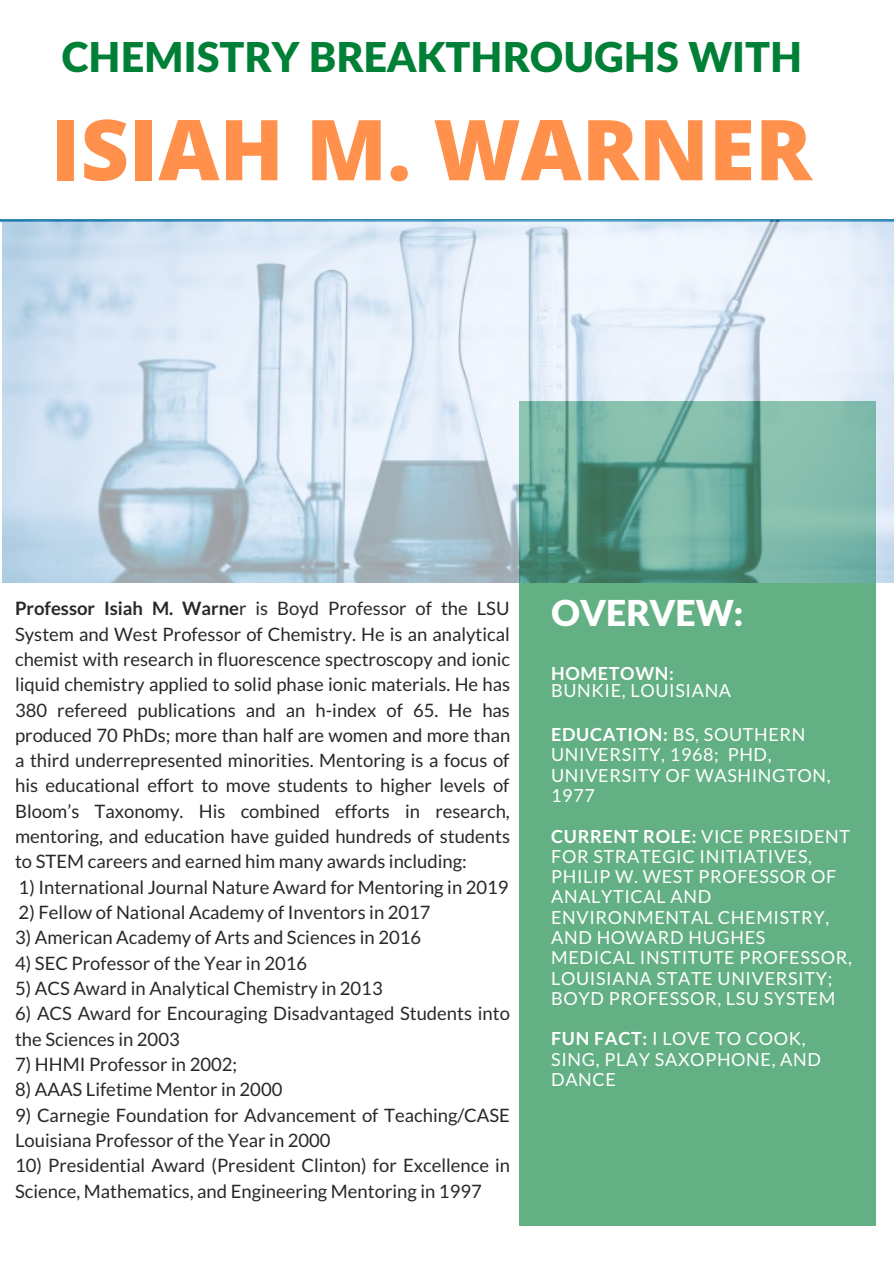
<style>
.page{position:relative;width:894px;height:1264px;background:#fff}
.page>*{position:absolute;margin:0;border:0;box-sizing:border-box;transform-origin:0 0}
.t1{font:800 84px "Open Sans";color:#ff914d}
.t2{font:900 41.25px "Lato Latin";color:#008037}
.t3{font:900 35.7px "Lato Latin";color:#fff}
.t4{font:18.45px/25.3px "Lato";color:#282828}
.t5{font:18px/20.2px "Lato";letter-spacing:.035em;color:#fff}
.t6{font:700 18px "Lato";letter-spacing:.035em;color:#fff}
.s1{font-weight:700}
</style>
<div class="page">
<svg style="left:0;top:219px;width:893px;height:3px"></svg>
<div style="left:519px;top:401px;width:355px;height:824px;background:#62b083"></div>
<img style="left:2px;top:220px;width:891px;height:362px">
<p class="t2" style="left:62px;top:39px;width:741px">CHEMISTRY BREAKTHROUGHS WITH</p>
<p class="t1" style="left:51px;top:90px;width:762px">ISIAH M. WARNER</p>
<p class="t4" style="left:15px;top:595px;width:496px;text-align:justify"><span class="s1">Professor Isiah M. Warne</span>r is Boyd Professor of the LSU System and West Professor of Chemistry. He is an analytical chemist with research in fluorescence spectroscopy and ionic liquid chemistry applied to solid phase ionic materials. He has 380 refereed publications and an h-index of 65. He has produced 70 PhDs; more than half are women and more than a third underrepresented minorities. Mentoring is a focus of his educational effort to move students to higher levels of Bloom’s Taxonomy. His combined efforts in research, mentoring, and education have guided hundreds of students to STEM careers and earned him many awards including:</p>
<p class="t4" style="left:19px;top:874px;width:491px">1) International Journal Nature Award for Mentoring in 2019</p>
<p class="t4" style="left:19px;top:899px;width:413px">2) Fellow of National Academy of Inventors in 2017</p>
<p class="t4" style="left:15px;top:924px;width:407px">3) American Academy of Arts and Sciences in 2016</p>
<p class="t4" style="left:15px;top:949px;width:293px">4) SEC Professor of the Year in 2016</p>
<p class="t4" style="left:15px;top:975px;width:369px">5) ACS Award in Analytical Chemistry in 2013</p>
<p class="t4" style="left:15px;top:1000px;width:496px">6) ACS Award for Encouraging Disadvantaged Students into the Sciences in 2003</p>
<p class="t4" style="left:15px;top:1051px;width:223px">7) HHMI Professor in 2002;</p>
<p class="t4" style="left:15px;top:1076px;width:269px">8) AAAS Lifetime Mentor in 2000</p>
<p class="t4" style="left:15px;top:1101px;width:496px">9) Carnegie Foundation for Advancement of Teaching/CASE<br>Louisiana Professor of the Year in 2000</p>
<p class="t4" style="left:15px;top:1152px;width:496px">10) Presidential Award (President Clinton) for Excellence in<br>Science, Mathematics, and Engineering Mentoring in 1997</p>
<p class="t3" style="left:551px;top:597px;width:194px">OVERVEW:</p>
<p class="t6" style="left:551px;top:662px;width:124px">HOMETOWN:</p>
<p class="t5" style="left:551px;top:680px;width:181px">BUNKIE, LOUISIANA</p>
<p class="t5" style="left:551px;top:724px;width:255px"><span class="s1">EDUCATION:</span> BS, SOUTHERN<br>UNIVERSITY, 1968; PHD,</p>
<p class="t5" style="left:551px;top:764px;width:281px">UNIVERSITY OF WASHINGTON,<br>1977</p>
<p class="t5" style="left:551px;top:825px;width:302px"><span class="s1">CURRENT ROLE:</span> VICE PRESIDENT<br>FOR STRATEGIC INITIATIVES,<br>PHILIP W. WEST PROFESSOR OF<br>ANALYTICAL AND<br>ENVIRONMENTAL CHEMISTRY,<br>AND HOWARD HUGHES<br>MEDICAL INSTITUTE PROFESSOR,<br>LOUISIANA STATE UNIVERSITY;<br>BOYD PROFESSOR, LSU SYSTEM</p>
<p class="t5" style="left:551px;top:1028px;width:271px"><span class="s1">FUN FACT:</span> I LOVE TO COOK,<br>SING, PLAY SAXOPHONE, AND<br>DANCE</p>
</div>
